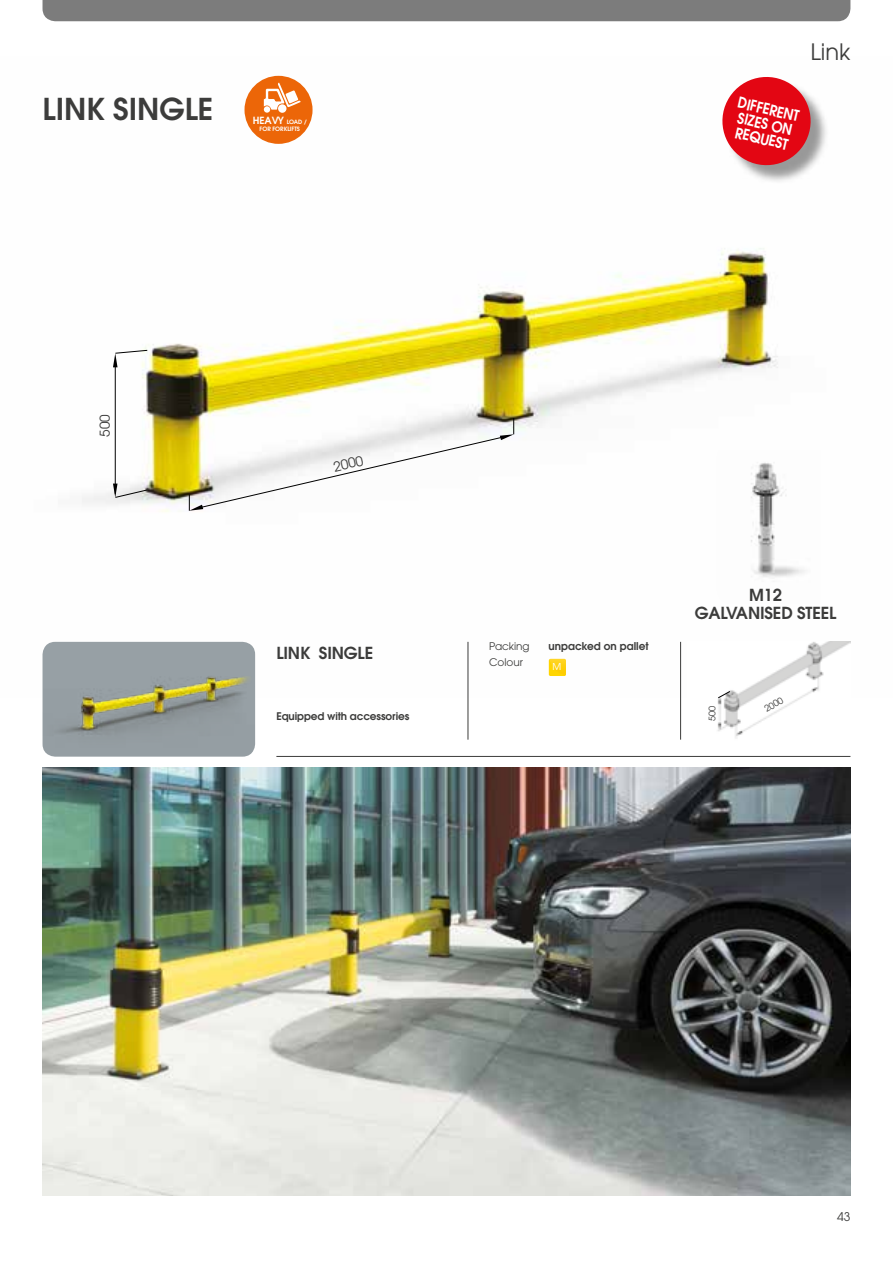
<style>
.page{position:relative;width:893px;height:1263px;background:#fff}
.page>*{position:absolute;margin:0;border:0;box-sizing:border-box;transform-origin:0 0}
.t1{font:600 30px "Avant Garde";color:#3c3c3b}
.t2{font:22.5px "Avant Garde";color:#3c3c3b}
.t3{font:600 16.5px/18px "Avant Garde";letter-spacing:-.01em;color:#3c3c3b;text-align:center}
.t4{font:600 15px/15px "Avant Garde";color:#fff;scale:.9 1}
.t5{font:13.5px "Avant Garde";color:#3c3c3b}
.t6{font:12px "Avant Garde";color:#3c3c3b}
.t7{font:600 10.65px "Avant Garde";color:#3c3c3b}
.t8{font:600 10.5px "Avant Garde";letter-spacing:-.01em;color:#3c3c3b}
.t9{font:10.5px "Avant Garde";color:#3c3c3b}
.t10{font:600 9.9px "Avant Garde";color:#fff}
.t11{font:9.45px "ITC Avant Garde Std";color:#fff}
.t12{font:9px "Avant Garde";color:#3c3c3b}
.t13{font:600 5.85px "Avant Garde";color:#fff}
.s1{font-size:5.85px}
</style>
<div class="page">
<img style="left:42px;top:75px;width:809px;height:623px">
<img style="left:43px;top:642px;width:212px;height:115px">
<hr style="left:680px;top:642px;width:1px;height:98px;background:#3c3c3b">
<hr style="left:468px;top:642px;width:1px;height:98px;background:#3c3c3b">
<hr style="left:276px;top:756px;width:574px;height:1px;background:#3c3c3b">
<div style="left:725px;top:80px;width:104px;height:104px;background:#000;opacity:.4"></div>
<svg style="left:716px;top:75px;width:101px;height:96px"></svg>
<div style="left:43px;top:0;width:807px;height:21px;background:#7c7c7c"></div>
<div style="left:549px;top:659px;width:17px;height:17px;background:#ffd500;border-radius:2px"></div>
<img style="left:549px;top:659px;width:17px;height:9px">
<img style="left:43px;top:768px;width:807px;height:428px">
<div style="left:244px;top:76px;width:69px;height:68px;background:#ec6608;border-radius:50%"></div>
<div style="left:278px;top:104px;width:8px;height:9px;background:#fff;border-radius:50%"></div>
<svg style="left:264px;top:83px;width:37px;height:27px"></svg>
<div style="left:264px;top:106px;width:6px;height:7px;background:#fff;border-radius:50%"></div>
<svg style="left:189px;top:418px;width:325px;height:93px"></svg>
<hr style="left:115px;top:362px;width:1px;height:132px;background:#000">
<svg style="left:113px;top:350px;width:35px;height:17px"></svg>
<svg style="left:113px;top:484px;width:35px;height:14px"></svg>
<img style="left:687px;top:641px;width:163px;height:97px">
<img style="left:717px;top:450px;width:104px;height:154px">
<svg style="left:718px;top:691px;width:12px;height:7px"></svg>
<h2 class="t2" style="left:810px;top:39px;width:41px">Link</h2>
<h1 class="t1" style="left:43px;top:89px;width:173px">LINK SINGLE</h1>
<p class="t4" style="left:740px;top:95px;width:71px;rotate:13deg">DIFFERENT<br>SIZES ON<br>REQUEST</p>
<p class="t10" style="left:253px;top:114px;width:56px">HEAVY <span class="s1">LOAD /</span></p>
<p class="t13" style="left:260px;top:125px;width:42px">FOR FORKLIFTS</p>
<p class="t5" style="left:97px;top:437px;width:24px;rotate:-90deg">500</p>
<p class="t5" style="left:332px;top:459px;width:31px;rotate:-13deg">2000</p>
<p class="t3" style="left:276px;top:643px;width:98px">LINK SINGLE</p>
<p class="t8" style="left:276px;top:709px;width:134px">Equipped with accessories</p>
<p class="t9" style="left:489px;top:640px;width:42px">Packing</p>
<p class="t7" style="left:549px;top:639px;width:102px">unpacked on pallet</p>
<p class="t9" style="left:489px;top:656px;width:35px">Colour</p>
<p class="t11" style="left:553px;top:661px;width:10px">M</p>
<p class="t3" style="left:695px;top:585px;width:143px">M12<br>GALVANISED STEEL</p>
<p class="t12" style="left:707px;top:721px;width:16px;rotate:-90deg">500</p>
<p class="t12" style="left:762px;top:705px;width:21px;rotate:-30deg">2000</p>
<p class="t6" style="left:837px;top:1210px;width:15px">43</p>
</div>
